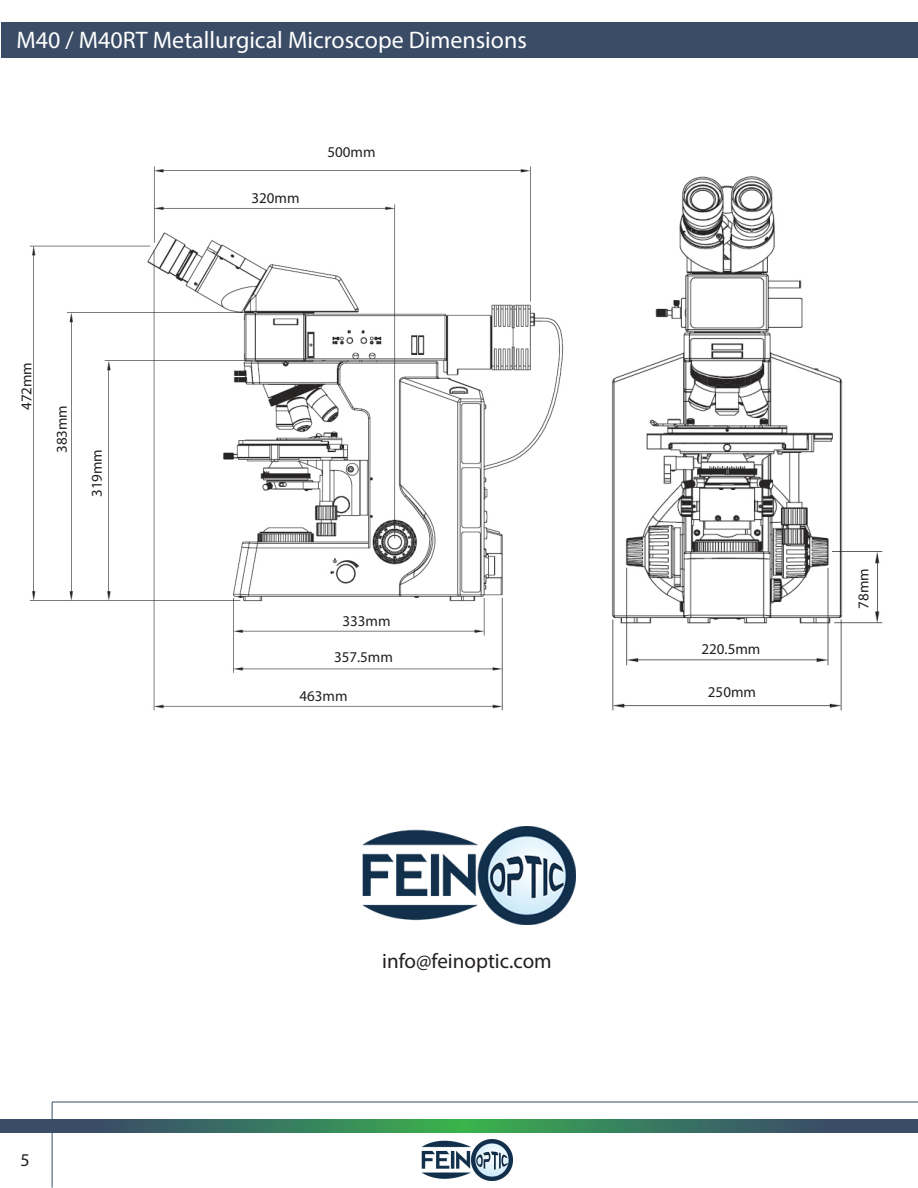
<style>
.page{position:relative;width:918px;height:1188px;background:#fff}
.page>*{position:absolute;margin:0;border:0;box-sizing:border-box;transform-origin:0 0}
.t1{font:24px "Myriad Pro";color:#fff}
.t2{font:21px "Myriad Pro";color:#231f20}
.t3{font:18px "Myriad Pro";color:#231f20}
.t4{font:15px "Myriad Pro";color:#231f20}
</style>
<div class="page">
<div style="left:1px;top:22px;width:917px;height:36px;background:#3a4c66"></div>
<img style="left:29px;top:166px;width:535px;height:545px">
<img style="left:612px;top:176px;width:271px;height:535px">
<img style="left:362px;top:826px;width:214px;height:99px">
<img style="left:421px;top:1139px;width:92px;height:42px">
<svg style="left:0;top:1119px;width:918px;height:13px;background:#39735f"></svg>
<hr style="left:52px;top:1102px;width:1px;height:86px;background:#3a4c66">
<hr style="left:52px;top:1102px;width:866px;height:1px;background:#3a4c66">
<h1 class="t1" style="left:16px;top:25px;width:512px">M40 / M40RT Metallurgical Microscope Dimensions</h1>
<p class="t4" style="left:17px;top:410px;width:50px;rotate:-90deg">472mm</p>
<p class="t4" style="left:53px;top:453px;width:50px;rotate:-90deg">383mm</p>
<p class="t4" style="left:88px;top:497px;width:50px;rotate:-90deg">319mm</p>
<p class="t3" style="left:21px;top:1149px;width:11px">5</p>
<p class="t4" style="left:251px;top:189px;width:50px">320mm</p>
<p class="t4" style="left:327px;top:142px;width:50px">500mm</p>
<p class="t4" style="left:342px;top:612px;width:50px">333mm</p>
<p class="t4" style="left:334px;top:648px;width:60px">357.5mm</p>
<p class="t4" style="left:299px;top:686px;width:50px">463mm</p>
<h2 class="t2" style="left:382px;top:948px;width:171px">info@feinoptic.com</h2>
<p class="t4" style="left:702px;top:640px;width:60px">220.5mm</p>
<p class="t4" style="left:708px;top:682px;width:50px">250mm</p>
<p class="t4" style="left:854px;top:609px;width:42px;rotate:-90deg">78mm</p>
</div>
